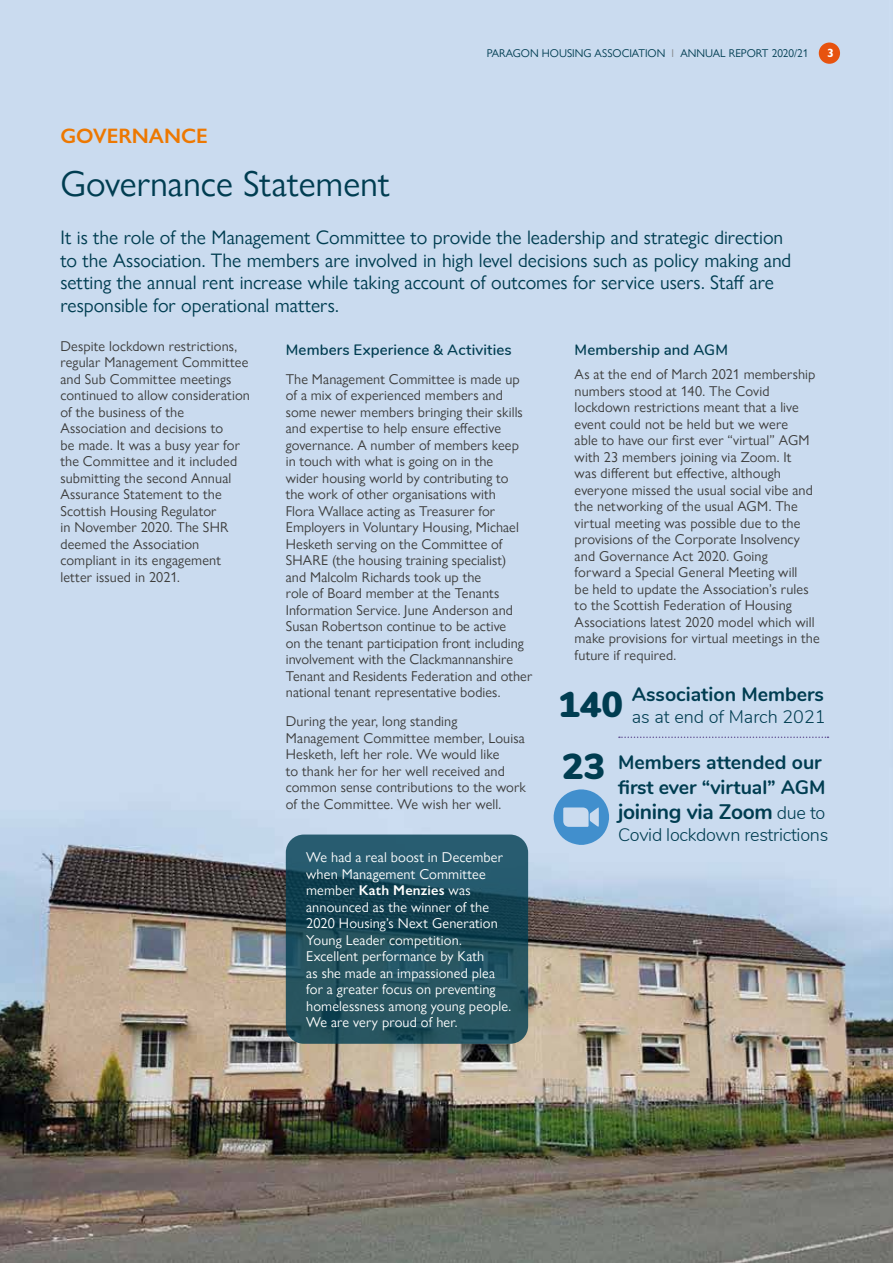
<style>
.page{position:relative;width:893px;height:1263px;background:#fff}
.page>*{position:absolute;margin:0;border:0;box-sizing:border-box;transform-origin:0 0}
.t1{font:36px "Gill Sans Nova";color:#003d51}
.t2{font:900 36px "Nunito";color:#003d51}
.t3{font:700 21px "Nunito";letter-spacing:-.015em;color:#003d51}
.t4{font:600 21px "Gill Sans Nova";color:#ed7801}
.t5{font:19.5px/22.5px "Gill Sans Nova";color:#003d51}
.t6{font:700 19.5px/25.2px "Nunito";color:#003d51}
.t7{font:300 18px "Nunito";letter-spacing:-.015em;color:#003d51}
.t8{font:600 15px "Nunito";letter-spacing:.01em;color:#003d51}
.t9{font:14.25px/16.5px "Gill Sans Nova";letter-spacing:.01em;color:#3c3c3b}
.t10{font:14.25px/16.5px "Gill Sans Nova";letter-spacing:.01em;color:#fff}
.t11{font:700 12px "Gill Sans Nova";color:#fff}
.t12{font:11.25px "Gill Sans Nova";color:#003d51}
.s1{color:#86888c}
.s2{font-weight:600}
.s3{font-weight:300;font-size:18px}
</style>
<div class="page">
<img style="left:0;top:0;width:893px;height:1263px">
<div style="left:819px;top:43px;width:21px;height:21px;background:#e7530f;border-radius:50%"></div>
<svg style="left:286px;top:834px;width:242px;height:210px;background:#20505f"></svg>
<svg style="left:619px;top:736px;width:209px;height:2px"></svg>
<svg style="left:554px;top:789px;width:55px;height:56px;background:#79aedb"></svg>
<h2 class="t4" style="left:60px;top:123px;width:149px">GOVERNANCE</h2>
<p class="t12" style="left:487px;top:47px;width:323px">PARAGON HOUSING ASSOCIATION <span class="s1">I</span> ANNUAL REPORT 2020/21</p>
<p class="t11" style="left:827px;top:46px;width:8px">3</p>
<h1 class="t1" style="left:60px;top:162px;width:331px">Governance Statement</h1>
<p class="t5" style="left:60px;top:226px;width:733px">It is the role of the Management Committee to provide the leadership and strategic direction to the Association. The members are involved in high level decisions such as policy making and setting the annual rent increase while taking account of outcomes for service users. Staff are responsible for operational matters.</p>
<p class="t9" style="left:60px;top:337px;width:191px">Despite lockdown restrictions, regular Management Committee and Sub Committee meetings continued to allow consideration of the business of the<br>Association and decisions to<br>be made. It was a busy year for the Committee and it included submitting the second Annual<br>Assurance Statement to the<br>Scottish Housing Regulator<br>in November 2020. The SHR deemed the Association compliant in its engagement letter issued in 2021.</p>
<p class="t8" style="left:286px;top:339px;width:227px">Members Experience &amp; Activities</p>
<p class="t9" style="left:286px;top:370px;width:248px">The Management Committee is made up of a mix of experienced members and some newer members bringing their skills and expertise to help ensure effective governance. A number of members keep in touch with what is going on in the<br>wider housing world by contributing to<br>the work of other organisations with<br>Flora Wallace acting as Treasurer for Employers in Voluntary Housing, Michael Hesketh serving on the Committee of SHARE (the housing training specialist)<br>and Malcolm Richards took up the<br>role of Board member at the Tenants Information Service. June Anderson and Susan Robertson continue to be active<br>on the tenant participation front including involvement with the Clackmannanshire Tenant and Residents Federation and other national tenant representative bodies.</p>
<p class="t9" style="left:286px;top:713px;width:242px">During the year, long standing Management Committee member, Louisa Hesketh, left her role. We would like<br>to thank her for her well received and common sense contributions to the work of the Committee. We wish her well.</p>
<p class="t10" style="left:306px;top:849px;width:207px">We had a real boost in December when Management Committee member <span class="s2">Kath Menzies</span> was announced as the winner of the<br>2020 Housing’s Next Generation<br>Young Leader competition.<br>Excellent performance by Kath<br>as she made an impassioned plea for a greater focus on preventing homelessness among young people.<br>We are very proud of her.</p>
<p class="t8" style="left:575px;top:339px;width:155px">Membership and AGM</p>
<p class="t9" style="left:575px;top:366px;width:247px">As at the end of March 2021 membership numbers stood at 140. The Covid lockdown restrictions meant that a live event could not be held but we were<br>able to have our first ever “virtual” AGM with 23 members joining via Zoom. It<br>was different but effective, although everyone missed the usual social vibe and the networking of the usual AGM. The virtual meeting was possible due to the provisions of the Corporate Insolvency and Governance Act 2020. Going<br>forward a Special General Meeting will<br>be held to update the Association’s rules to the Scottish Federation of Housing Associations latest 2020 model which will make provisions for virtual meetings in the future if required.</p>
<h3 class="t6" style="left:632px;top:681px;width:194px">Association Members</h3>
<p class="t7" style="left:632px;top:704px;width:195px">as at end of March 2021</p>
<h1 class="t2" style="left:558px;top:677px;width:66px">140</h1>
<h3 class="t6" style="left:618px;top:748px;width:209px">Members attended our first ever “virtual” AGM</h3>
<h2 class="t3" style="left:618px;top:796px;width:209px">joining via Zoom <span class="s3">due to</span></h2>
<p class="t7" style="left:618px;top:821px;width:212px">Covid lockdown restrictions</p>
<h1 class="t2" style="left:562px;top:740px;width:45px">23</h1>
</div>
